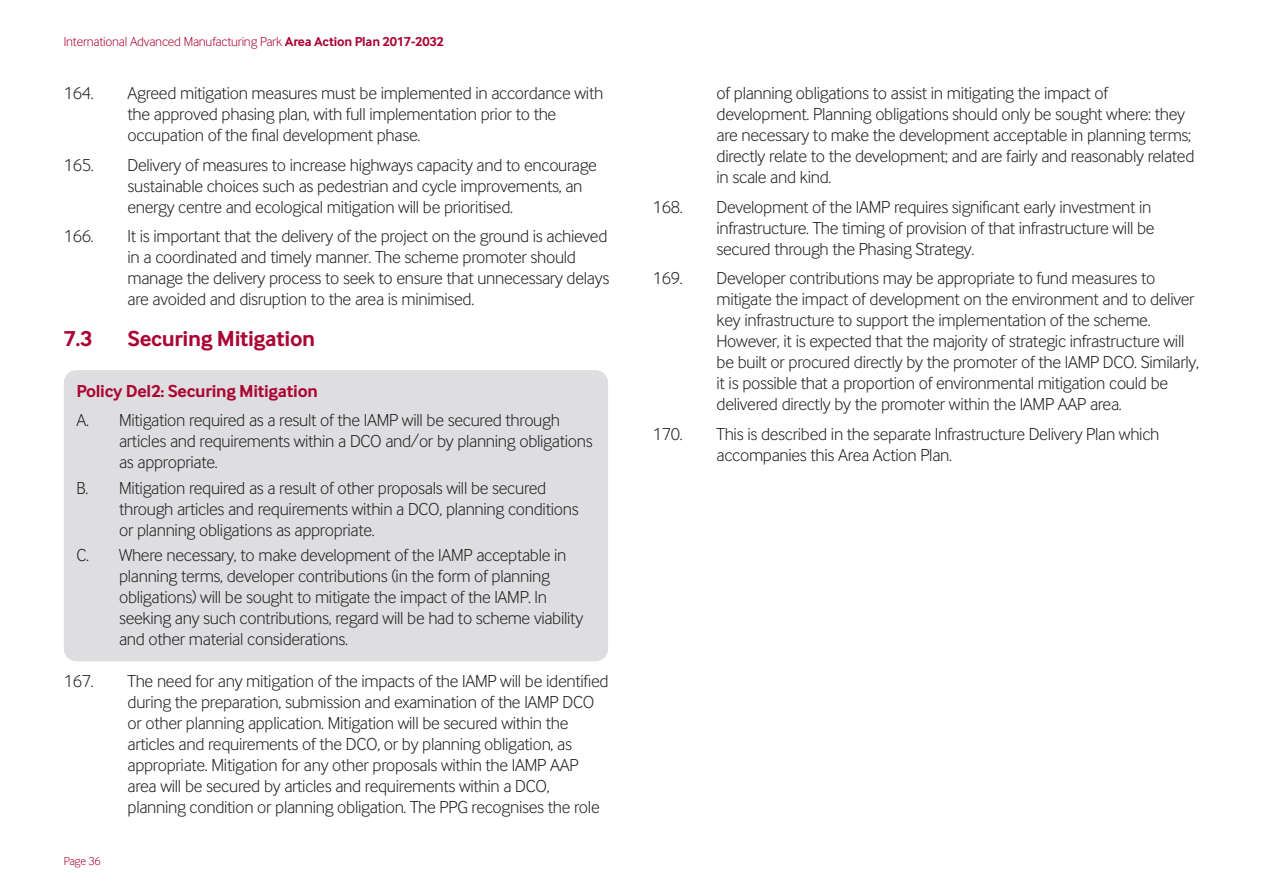
<style>
.page{position:relative;width:1263px;height:893px;background:#fff}
.page>*{position:absolute;margin:0;border:0;box-sizing:border-box;transform-origin:0 0}
.t1{font:700 22.5px "Inter Face Da Ma";letter-spacing:-.015em;color:#ab0534}
.t2{font:18px/21px "Inter Face Da Ma Lt";letter-spacing:-.015em;color:#231f20}
.t3{font:700 18px "Inter Face Da Ma";letter-spacing:-.015em;color:#ab0534}
.t4{font:13.5px "Inter Face Da Ma Lt";letter-spacing:-.015em;color:#ab0534}
.t5{font:12px "Inter Face Da Ma Lt";letter-spacing:-.015em;color:#ab0534}
.s1{font-family:"Inter Face Da Ma";font-weight:700}
</style>
<div class="page">
<div style="left:64px;top:370px;width:544px;height:291px;background:#dedee1;border-radius:13px"></div>
<p class="t4" style="left:64px;top:37px;width:381px">International Advanced Manufacturing Park <span class="s1">Area Action Plan 2017-2032</span></p>
<p class="t2" style="left:64px;top:85px;width:31px">164.</p>
<p class="t2" style="left:128px;top:85px;width:477px">Agreed mitigation measures must be implemented in accordance with the approved phasing plan, with full implementation prior to the occupation of the final development phase.</p>
<p class="t2" style="left:64px;top:156px;width:31px">165.</p>
<p class="t2" style="left:128px;top:156px;width:471px">Delivery of measures to increase highways capacity and to encourage sustainable choices such as pedestrian and cycle improvements, an energy centre and ecological mitigation will be prioritised.</p>
<p class="t2" style="left:64px;top:228px;width:31px">166.</p>
<p class="t2" style="left:128px;top:228px;width:483px">It is important that the delivery of the project on the ground is achieved in a coordinated and timely manner. The scheme promoter should manage the delivery process to seek to ensure that unnecessary delays are avoided and disruption to the area is minimised.</p>
<p class="t1" style="left:64px;top:331px;width:30px">7.3</p>
<p class="t1" style="left:128px;top:331px;width:189px">Securing Mitigation</p>
<p class="t3" style="left:77px;top:385px;width:243px">Policy Del2: Securing Mitigation</p>
<p class="t2" style="left:119px;top:412px;width:475px;text-indent:-43px">A. Mitigation required as a result of the IAMP will be secured through articles and requirements within a DCO and/or by planning obligations as appropriate.</p>
<p class="t2" style="left:119px;top:479px;width:461px;text-indent:-43px">B. Mitigation required as a result of other proposals will be secured through articles and requirements within a DCO, planning conditions or planning obligations as appropriate.</p>
<p class="t2" style="left:119px;top:546px;width:466px;text-indent:-43px">C. Where necessary, to make development of the IAMP acceptable in planning terms, developer contributions (in the form of planning obligations) will be sought to mitigate the impact of the IAMP. In seeking any such contributions, regard will be had to scheme viability and other material considerations.</p>
<p class="t2" style="left:64px;top:672px;width:31px">167.</p>
<p class="t2" style="left:128px;top:672px;width:482px">The need for any mitigation of the impacts of the IAMP will be identified during the preparation, submission and examination of the IAMP DCO or other planning application. Mitigation will be secured within the articles and requirements of the DCO, or by planning obligation, as appropriate. Mitigation for any other proposals within the IAMP AAP area will be secured by articles and requirements within a DCO, planning condition or planning obligation. The PPG recognises the role</p>
<p class="t5" style="left:64px;top:857px;width:39px">Page 36</p>
<p class="t2" style="left:716px;top:85px;width:479px">of planning obligations to assist in mitigating the impact of development. Planning obligations should only be sought where: they are necessary to make the development acceptable in planning terms; directly relate to the development; and are fairly and reasonably related in scale and kind.</p>
<p class="t2" style="left:653px;top:198px;width:31px">168.</p>
<p class="t2" style="left:716px;top:198px;width:440px">Development of the IAMP requires significant early investment in infrastructure. The timing of provision of that infrastructure will be secured through the Phasing Strategy.</p>
<p class="t2" style="left:653px;top:270px;width:31px">169.</p>
<p class="t2" style="left:716px;top:270px;width:484px">Developer contributions may be appropriate to fund measures to mitigate the impact of development on the environment and to deliver key infrastructure to support the implementation of the scheme.<br>However, it is expected that the majority of strategic infrastructure will be built or procured directly by the promoter of the IAMP DCO. Similarly, it is possible that a proportion of environmental mitigation could be delivered directly by the promoter within the IAMP AAP area.</p>
<p class="t2" style="left:653px;top:425px;width:31px">170.</p>
<p class="t2" style="left:716px;top:425px;width:444px">This is described in the separate Infrastructure Delivery Plan which accompanies this Area Action Plan.</p>
</div>
